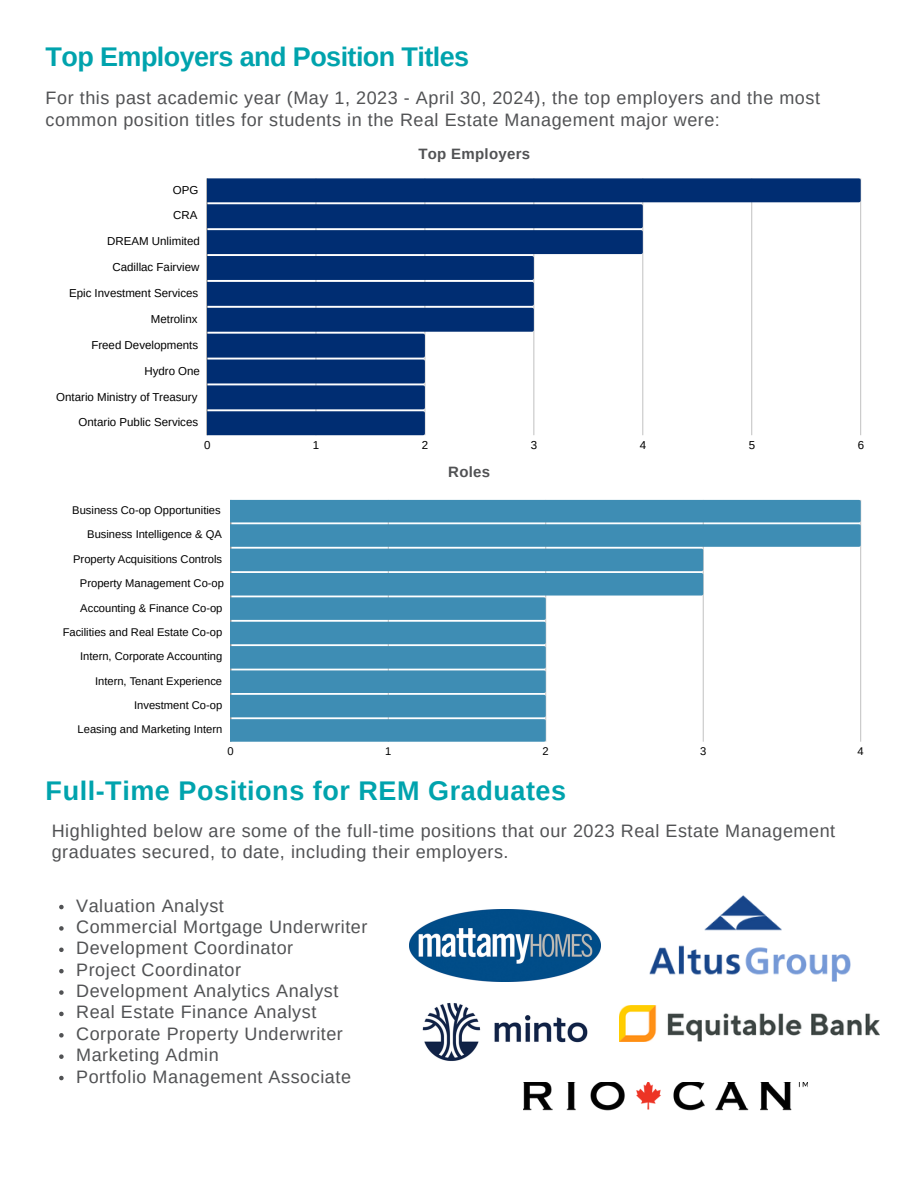
<style>
.page{position:relative;width:918px;height:1188px;background:#fff}
.page>*{position:absolute;margin:0;border:0;box-sizing:border-box;transform-origin:0 0}
.t1{font:700 27px "Arimo";letter-spacing:.02em;color:#00a3ad}
.t2{font:700 27px "Arimo";letter-spacing:-.02em;color:#00a3ad}
.t3{font:18px/21.3px "Arimo";letter-spacing:.03em;color:#515254}
.t4{font:700 15px "Arimo";letter-spacing:.02em;color:#515254}
.t5{font:11.55px "Arimo";color:#000}
.t6{font:11.25px/24.3px "Arimo";color:#000;text-align:right}
</style>
<div class="page">
<svg style="left:207px;top:178px;width:654px;height:257px"></svg>
<svg style="left:231px;top:500px;width:630px;height:242px"></svg>
<img style="left:649px;top:896px;width:202px;height:85px">
<img style="left:620px;top:1005px;width:260px;height:36px">
<img style="left:410px;top:909px;width:191px;height:72px">
<img style="left:523px;top:1082px;width:285px;height:28px">
<img style="left:422px;top:1003px;width:166px;height:58px">
<svg style="left:59px;top:905px;width:5px;height:4px"></svg>
<svg style="left:59px;top:926px;width:5px;height:5px"></svg>
<svg style="left:59px;top:948px;width:5px;height:4px"></svg>
<svg style="left:59px;top:969px;width:5px;height:4px"></svg>
<svg style="left:59px;top:990px;width:5px;height:5px"></svg>
<svg style="left:59px;top:1012px;width:5px;height:4px"></svg>
<svg style="left:59px;top:1033px;width:5px;height:5px"></svg>
<svg style="left:59px;top:1054px;width:5px;height:5px"></svg>
<svg style="left:59px;top:1076px;width:5px;height:4px"></svg>
<p class="t2" style="left:46px;top:42px;width:425px">Top Employers and Position Titles</p>
<p class="t3" style="left:46px;top:87px;width:776px">For this past academic year (May 1, 2023 - April 30, 2024), the top employers and the most common position titles for students in the Real Estate Management major were:</p>
<p class="t4" style="left:418px;top:146px;width:113px">Top Employers</p>
<p class="t5" style="left:173px;top:183px;width:27px">OPG</p>
<p class="t5" style="left:173px;top:209px;width:26px">CRA</p>
<p class="t5" style="left:107px;top:235px;width:94px">DREAM Unlimited</p>
<p class="t5" style="left:112px;top:261px;width:88px">Cadillac Fairview</p>
<p class="t5" style="left:69px;top:287px;width:131px">Epic Investment Services</p>
<p class="t5" style="left:151px;top:312px;width:48px">Metrolinx</p>
<p class="t5" style="left:91px;top:338px;width:108px">Freed Developments</p>
<p class="t5" style="left:144px;top:364px;width:57px">Hydro One</p>
<p class="t5" style="left:56px;top:390px;width:143px">Ontario Ministry of Treasury</p>
<p class="t5" style="left:79px;top:416px;width:121px">Ontario Public Services</p>
<p class="t5" style="left:204px;top:439px;width:8px">0</p>
<p class="t5" style="left:313px;top:439px;width:8px">1</p>
<p class="t5" style="left:422px;top:439px;width:8px">2</p>
<p class="t5" style="left:531px;top:439px;width:8px">3</p>
<p class="t5" style="left:640px;top:439px;width:8px">4</p>
<p class="t5" style="left:749px;top:439px;width:8px">5</p>
<p class="t5" style="left:858px;top:439px;width:8px">6</p>
<p class="t6" style="left:63px;top:498px;width:163px">Business Co-op Opportunities<br>Business Intelligence &amp; QA<br>Property Acquisitions Controls<br>Property Management Co-op<br>Accounting &amp; Finance Co-op<br>Facilities and Real Estate Co-op<br>Intern, Corporate Accounting<br>Intern, Tenant Experience<br>Investment Co-op<br>Leasing and Marketing Intern</p>
<p class="t4" style="left:448px;top:463px;width:44px">Roles</p>
<p class="t6" style="left:228px;top:739px;width:8px">0</p>
<p class="t6" style="left:385px;top:739px;width:8px">1</p>
<p class="t6" style="left:543px;top:739px;width:8px">2</p>
<p class="t6" style="left:700px;top:739px;width:8px">3</p>
<p class="t6" style="left:858px;top:739px;width:8px">4</p>
<p class="t1" style="left:46px;top:775px;width:522px">Full-Time Positions for REM Graduates</p>
<p class="t3" style="left:52px;top:820px;width:785px">Highlighted below are some of the full-time positions that our 2023 Real Estate Management graduates secured, to date, including their employers.</p>
<h2 class="t3" style="left:76px;top:895px;width:149px">Valuation Analyst</h2>
<p class="t3" style="left:76px;top:916px;width:293px">Commercial Mortgage Underwriter</p>
<p class="t3" style="left:76px;top:937px;width:218px">Development Coordinator</p>
<p class="t3" style="left:76px;top:959px;width:166px">Project Coordinator</p>
<p class="t3" style="left:76px;top:980px;width:264px">Development Analytics Analyst</p>
<p class="t3" style="left:76px;top:1002px;width:242px">Real Estate Finance Analyst</p>
<p class="t3" style="left:76px;top:1023px;width:268px">Corporate Property Underwriter</p>
<p class="t3" style="left:76px;top:1044px;width:144px">Marketing Admin</p>
<p class="t3" style="left:76px;top:1066px;width:276px">Portfolio Management Associate</p>
</div>
